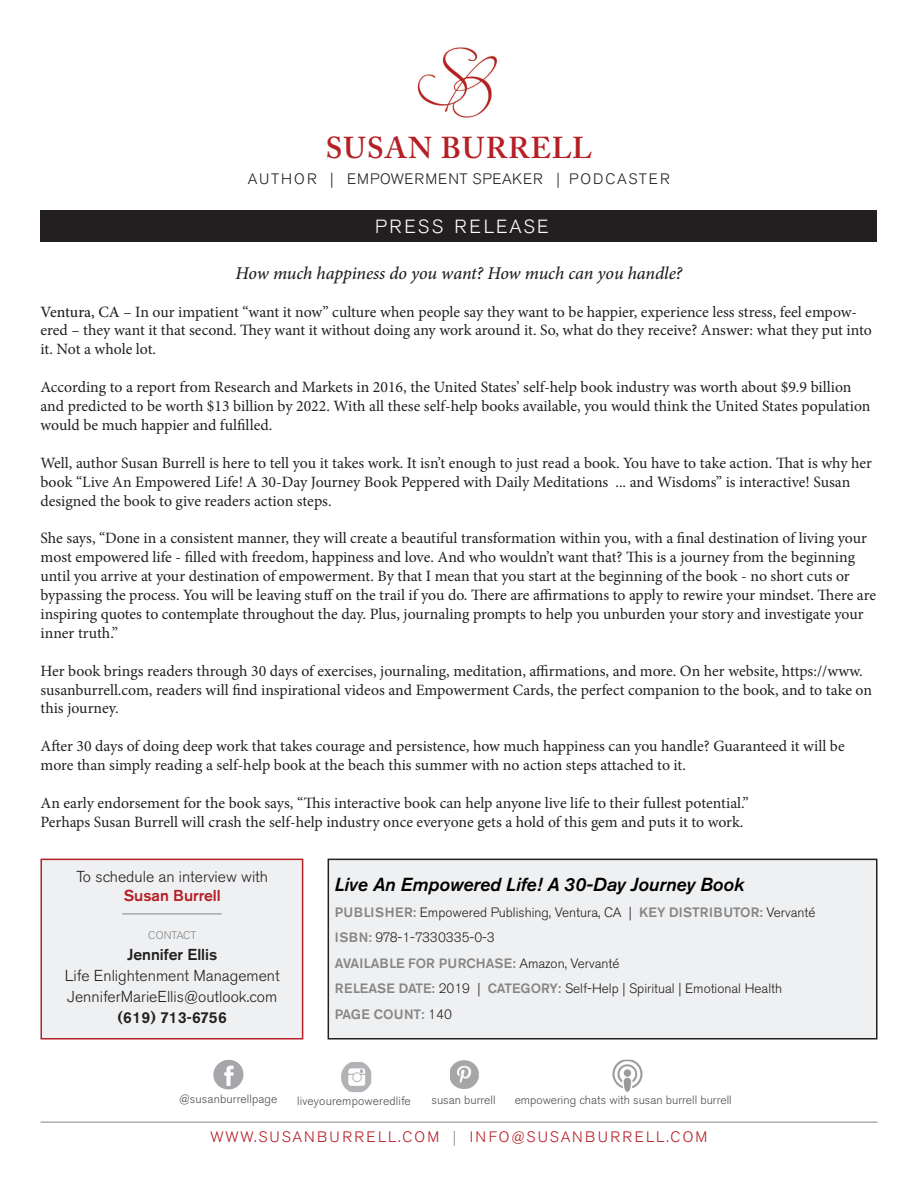
<style>
.page{position:relative;width:918px;height:1188px;background:#fff}
.page>*{position:absolute;margin:0;border:0;box-sizing:border-box;transform-origin:0 0}
.Master_Page_Header_a{font:600 30px "Adobe Caslon Pro";letter-spacing:.04em;color:#b51f26}
.t1{font:300 18.9px "Akzidenz Grotesk BE";letter-spacing:.13em;color:#fff}
.Page_Section_Header{font:italic 500 18.75px "Akzidenz Grotesk BE";color:#000}
.t2{font:italic 500 18px "Minion Pro";letter-spacing:-.01em;color:#231f20}
.t3{font:15.75px/18.9px "Minion Pro";letter-spacing:-.005em;color:#231f20}
.t4{font:300 15.75px "Akzidenz Grotesk BE";color:#231f20}
.t5{font:500 15.75px "Akzidenz Grotesk BE";color:#231f20}
.t6{font:500 15.75px "Akzidenz Grotesk BE";color:#b51f26}
.Master_Page_Header_a-2{font:300 15px "Akzidenz Grotesk BE";letter-spacing:.14em;color:#b51f26}
.Master_Page_Header_a-3{font:300 15px "Akzidenz Grotesk BE";letter-spacing:.07em;color:#231f20}
.Page_Section_Header-2{font:300 13.5px "Akzidenz Grotesk BE";color:#231f20}
.Page_Section_Header-3{font:500 13.5px "Akzidenz Grotesk BE";color:#868687}
.Page_Section_Header-4{font:300 12px "Akzidenz Grotesk BE";color:#4b4c4d}
.t7{font:300 10.95px "Akzidenz Grotesk BE";letter-spacing:-.01em;color:#868687}
.s1{font-weight:500}
.s2{font-weight:500;color:#868687}
.s3{font-weight:300;color:#231f20}
.s4{color:#868687}
</style>
<div class="page">
<img style="left:417px;top:47px;width:80px;height:71px">
<div style="left:40px;top:210px;width:838px;height:32px;background:#231f20"></div>
<div style="left:40px;top:859px;width:263px;height:181px;background:#eff0f1;border:2px solid #b51f26"></div>
<hr style="left:40px;top:1122px;width:838px;height:1px;background:#868687">
<hr style="left:122px;top:914px;width:100px;height:1px;background:#868687">
<div style="left:328px;top:859px;width:549px;height:180px;background:#eff0f1"></div>
<div style="left:328px;top:859px;width:550px;height:181px;border:2px solid #231f20"></div>
<img style="left:213px;top:1059px;width:30px;height:31px;border-radius:15px">
<img style="left:341px;top:1062px;width:30px;height:30px">
<img style="left:450px;top:1060px;width:29px;height:29px">
<img style="left:612px;top:1060px;width:31px;height:32px">
<p class="Master_Page_Header_a" style="left:326px;top:130px;width:268px">SUSAN BURRELL</p>
<p class="Master_Page_Header_a-3" style="left:248px;top:170px;width:424px">AUTHOR | EMPOWERMENT SPEAKER | PODCASTER</p>
<p class="t1" style="left:375px;top:216px;width:175px">PRESS RELEASE</p>
<p class="t2" style="left:236px;top:261px;width:448px">How much happiness do you want? How much can you handle?</p>
<p class="t3" style="left:40px;top:302px;width:833px"><span class="s1">Ventura, CA</span> – In our impatient “want it now” culture when people say they want to be happier, experience less stress, feel empow&shy;ered – they want it that second. They want it without doing any work around it. So, what do they receive? Answer: what they put into it. Not a whole lot.</p>
<p class="t3" style="left:40px;top:378px;width:832px">According to a report from Research and Markets in 2016, the United States’ self-help book industry was worth about $9.9 billion and predicted to be worth $13 billion by 2022. With all these self-help books available, you would think the United States population would be much happier and fulfilled.</p>
<p class="t3" style="left:40px;top:453px;width:833px">Well, author Susan Burrell is here to tell you it takes work. It isn’t enough to just read a book. You have to take action. That is why her book “Live An Empowered Life! A 30-Day Journey Book Peppered with Daily Meditations ... and Wisdoms” is interactive! Susan designed the book to give readers action steps.</p>
<p class="t3" style="left:40px;top:529px;width:837px">She says, “Done in a consistent manner, they will create a beautiful transformation within you, with a final destination of living your most empowered life - filled with freedom, happiness and love. And who wouldn’t want that? This is a journey from the beginning until you arrive at your destination of empowerment. By that I mean that you start at the beginning of the book - no short cuts or bypassing the process. You will be leaving stuff on the trail if you do. There are affirmations to apply to rewire your mindset. There are inspiring quotes to contemplate throughout the day. Plus, journaling prompts to help you unburden your story and investigate your inner truth.”</p>
<p class="t3" style="left:40px;top:661px;width:833px">Her book brings readers through 30 days of exercises, journaling, meditation, affirmations, and more. On her website, https://www. susanburrell.com, readers will find inspirational videos and Empowerment Cards, the perfect companion to the book, and to take on this journey.</p>
<p class="t3" style="left:40px;top:737px;width:806px">After 30 days of doing deep work that takes courage and persistence, how much happiness can you handle? Guaranteed it will be more than simply reading a self-help book at the beach this summer with no action steps attached to it.</p>
<p class="t3" style="left:40px;top:794px;width:710px">An early endorsement for the book says, “This interactive book can help anyone live life to their fullest potential.”</p>
<p class="t3" style="left:40px;top:812px;width:704px">Perhaps Susan Burrell will crash the self-help industry once everyone gets a hold of this gem and puts it to work.</p>
<p class="t4" style="left:76px;top:868px;width:193px">To schedule an interview with</p>
<p class="t6" style="left:124px;top:886px;width:99px">Susan Burrell</p>
<p class="t7" style="left:148px;top:929px;width:50px">CONTACT</p>
<p class="t5" style="left:127px;top:944px;width:92px">Jennifer Ellis</p>
<p class="t4" style="left:65px;top:966px;width:216px">Life Enlightenment Management</p>
<p class="t4" style="left:67px;top:987px;width:212px">JenniferMarieEllis@outlook.com</p>
<p class="t5" style="left:118px;top:1007px;width:111px">(619) 713-6756</p>
<p class="Page_Section_Header" style="left:335px;top:874px;width:411px">Live An Empowered Life! A 30-Day Journey Book</p>
<p class="Page_Section_Header-2" style="left:335px;top:904px;width:482px"><span class="s2">PUBLISHER:</span> Empowered Publishing, Ventura, CA | <span class="s2">KEY DISTRIBUTOR:</span> Vervanté</p>
<p class="Page_Section_Header-2" style="left:335px;top:930px;width:162px"><span class="s2">ISBN:</span> 978-1-7330335-0-3</p>
<p class="Page_Section_Header-3" style="left:335px;top:955px;width:286px">AVAILABLE FOR PURCHASE: <span class="s3">Amazon, Vervanté</span></p>
<p class="Page_Section_Header-2" style="left:335px;top:981px;width:449px"><span class="s2">RELEASE DATE:</span> 2019 | <span class="s2">CATEGORY:</span> Self-Help | Spiritual | Emotional Health</p>
<p class="Page_Section_Header-3" style="left:335px;top:1006px;width:119px">PAGE COUNT: <span class="s3">140</span></p>
<p class="Page_Section_Header-4" style="left:179px;top:1092px;width:100px">@susanburrellpage</p>
<p class="Page_Section_Header-4" style="left:297px;top:1094px;width:115px">liveyourempoweredlife</p>
<p class="Page_Section_Header-4" style="left:432px;top:1093px;width:66px">susan burrell</p>
<p class="Page_Section_Header-4" style="left:515px;top:1093px;width:219px">empowering chats with susan burrell burrell</p>
<p class="Master_Page_Header_a-2" style="left:211px;top:1128px;width:498px">WWW.SUSANBURRELL.COM <span class="s4">|</span> INFO@SUSANBURRELL.COM</p>
</div>
